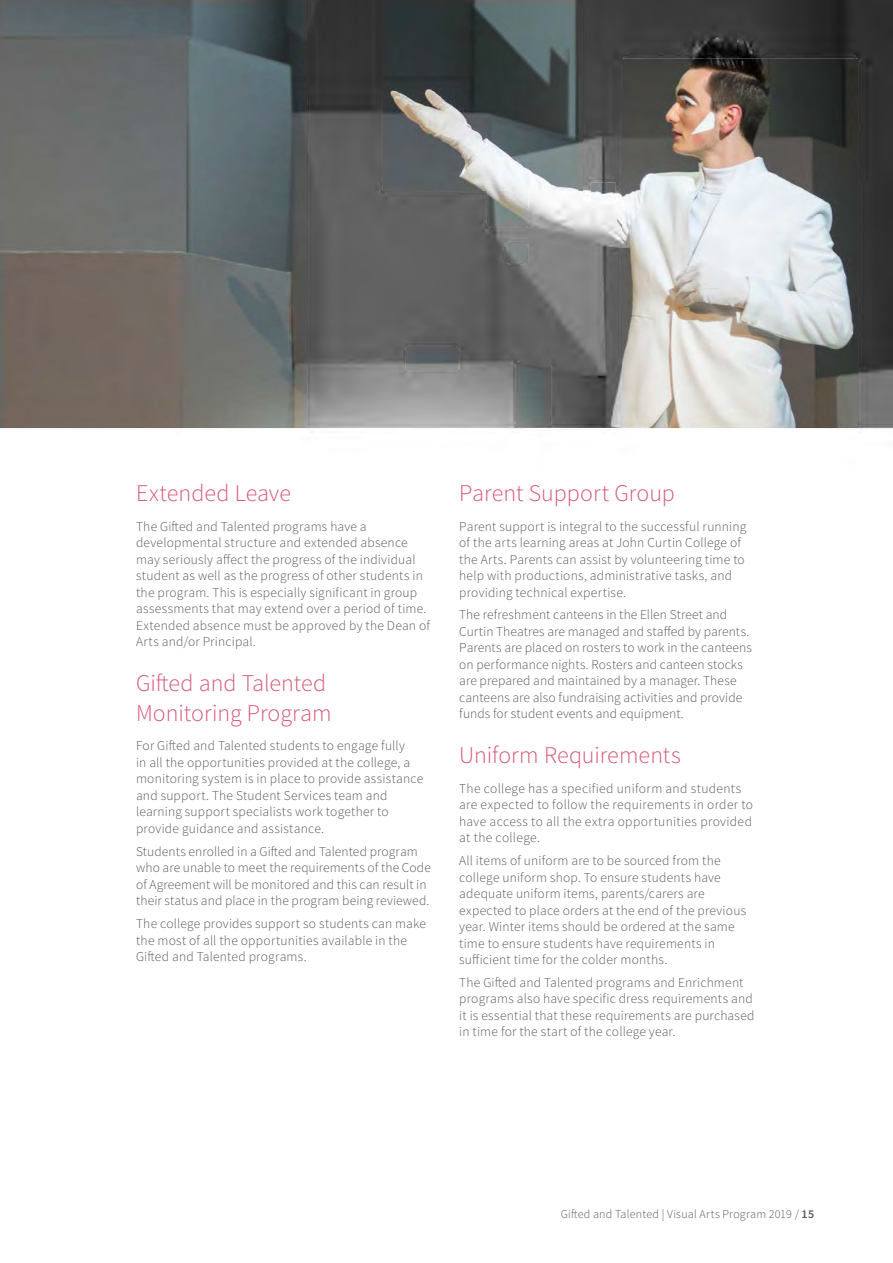
<style>
.page{position:relative;width:893px;height:1263px;background:#fff}
.page>*{position:absolute;margin:0;border:0;box-sizing:border-box;transform-origin:0 0}
.Heading_2{font:300 24px/30px "Source Sans Pro";color:#d75876}
.JC_Body_9_11{font:300 13.5px/16.5px "Source Sans Pro";letter-spacing:.015em;color:#57585a}
.t1{font:300 12px "Source Sans Pro";letter-spacing:.02em;color:#57585a}
.s1{font-weight:600}
</style>
<div class="page">
<img style="left:307px;top:0;width:586px;height:433px">
<img style="left:591px;top:183px;width:24px;height:19px">
<img style="left:487px;top:190px;width:40px;height:35px">
<img style="left:508px;top:244px;width:18px;height:18px">
<img style="left:407px;top:347px;width:50px;height:22px">
<img style="left:516px;top:365px;width:33px;height:60px">
<img style="left:384px;top:0;width:199px;height:190px">
<img style="left:623px;top:59px;width:235px;height:374px">
<img style="left:0;top:0;width:307px;height:429px">
<p class="Heading_2" style="left:136px;top:478px;width:156px">Extended Leave</p>
<p class="JC_Body_9_11" style="left:136px;top:518px;width:295px">The Gifted and Talented programs have a developmental structure and extended absence may seriously affect the progress of the individual student as well as the progress of other students in the program. This is especially significant in group assessments that may extend over a period of time.<br>Extended absence must be approved by the Dean of Arts and/or Principal.</p>
<p class="Heading_2" style="left:136px;top:668px;width:197px">Gifted and Talented<br>Monitoring Program</p>
<p class="JC_Body_9_11" style="left:136px;top:738px;width:289px">For Gifted and Talented students to engage fully<br>in all the opportunities provided at the college, a monitoring system is in place to provide assistance and support. The Student Services team and learning support specialists work together to provide guidance and assistance.</p>
<p class="JC_Body_9_11" style="left:136px;top:843px;width:296px">Students enrolled in a Gifted and Talented program who are unable to meet the requirements of the Code of Agreement will be monitored and this can result in their status and place in the program being reviewed.</p>
<p class="JC_Body_9_11" style="left:136px;top:915px;width:292px">The college provides support so students can make the most of all the opportunities available in the<br>Gifted and Talented programs.</p>
<p class="Heading_2" style="left:459px;top:478px;width:217px">Parent Support Group</p>
<p class="JC_Body_9_11" style="left:459px;top:518px;width:289px">Parent support is integral to the successful running of the arts learning areas at John Curtin College of the Arts. Parents can assist by volunteering time to help with productions, administrative tasks, and providing technical expertise.</p>
<p class="JC_Body_9_11" style="left:459px;top:607px;width:294px">The refreshment canteens in the Ellen Street and Curtin Theatres are managed and staffed by parents.<br>Parents are placed on rosters to work in the canteens on performance nights. Rosters and canteen stocks are prepared and maintained by a manager. These canteens are also fundraising activities and provide funds for student events and equipment.</p>
<p class="Heading_2" style="left:459px;top:740px;width:223px">Uniform Requirements</p>
<p class="JC_Body_9_11" style="left:459px;top:780px;width:295px">The college has a specified uniform and students are expected to follow the requirements in order to have access to all the extra opportunities provided at the college.</p>
<p class="JC_Body_9_11" style="left:459px;top:852px;width:288px">All items of uniform are to be sourced from the college uniform shop. To ensure students have adequate uniform items, parents/carers are expected to place orders at the end of the previous year. Winter items should be ordered at the same time to ensure students have requirements in sufficient time for the colder months.</p>
<p class="JC_Body_9_11" style="left:459px;top:974px;width:297px">The Gifted and Talented programs and Enrichment programs also have specific dress requirements and it is essential that these requirements are purchased in time for the start of the college year.</p>
<p class="t1" style="left:561px;top:1207px;width:255px">Gifted and Talented | Visual Arts Program 2019 / <span class="s1">15</span></p>
</div>
